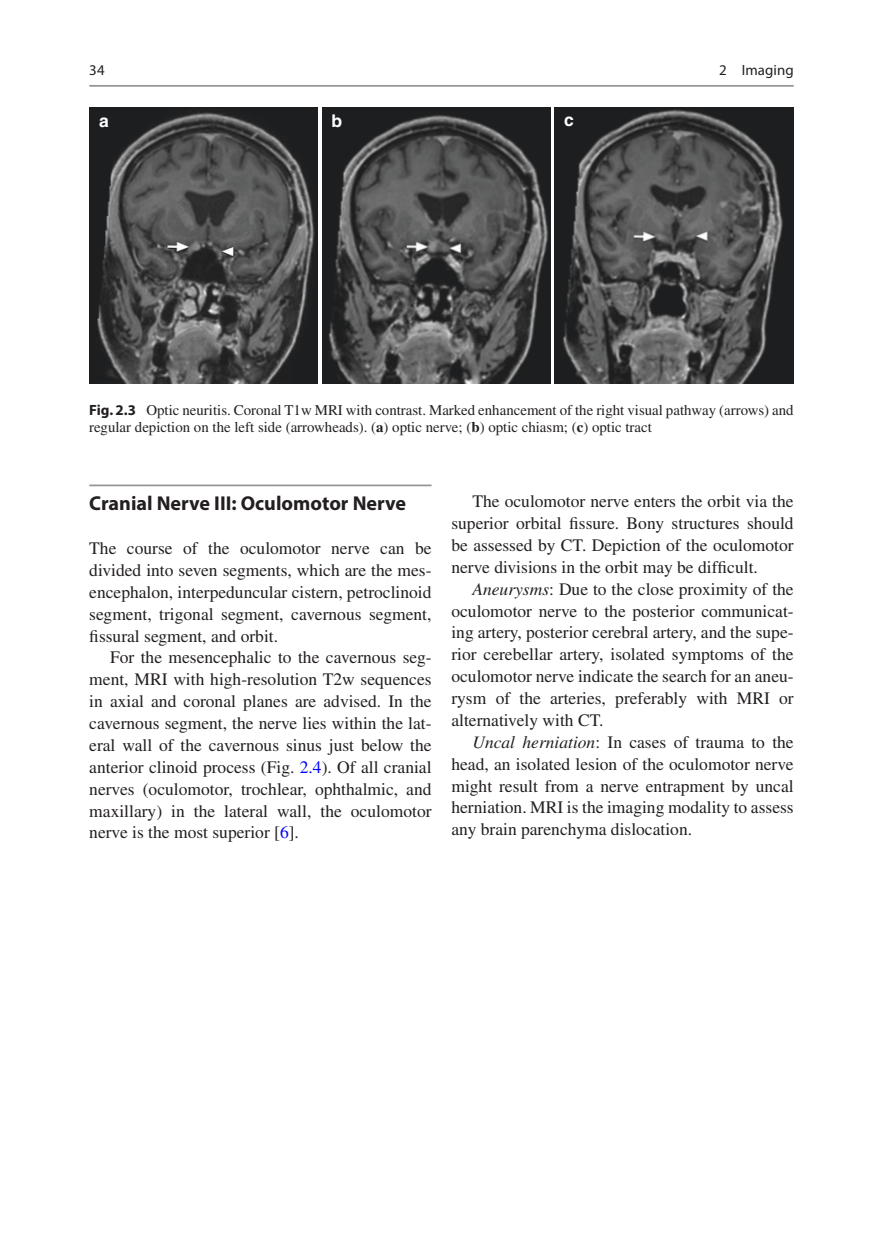
<style>
.page{position:relative;width:883px;height:1260px;background:#fff}
.page>*{position:absolute;margin:0;border:0;box-sizing:border-box;transform-origin:0 0}
._1_hd{font:700 20.12px "Myriad Pro";color:#231f20}
.Text{font:17.5px/21.9px "Times LT Std";color:#231f20;text-align:justify}
.Text_flush{font:17.5px/21.9px "Times LT Std";color:#231f20;text-align:justify}
.t1{font:700 17.5px "Helvetica";color:#fff}
.t2{font:14.88px/17.5px "Times LT Std";color:#231f20}
.t3{font:14.88px "Myriad Pro";letter-spacing:.005em;color:#231f20}
.s1{font-family:"Myriad Pro";font-weight:700}
.s2{font-weight:700}
.s3{color:#00f}
.s4{font-style:italic}
</style>
<div class="page">
<img style="left:90px;top:107px;width:228px;height:276px">
<img style="left:323px;top:107px;width:227px;height:276px">
<img style="left:555px;top:107px;width:238px;height:276px">
<hr style="left:89px;top:485px;width:343px;height:1px;background:#939598">
<hr style="left:89px;top:85px;width:705px;height:2px;background:#939598">
<p class="t3" style="left:89px;top:61px;width:17px">34</p>
<p class="t1" style="left:99px;top:110px;width:11px">a</p>
<p class="t1" style="left:331px;top:110px;width:12px">b</p>
<p class="t1" style="left:564px;top:110px;width:11px">c</p>
<p class="t3" style="left:719px;top:61px;width:76px">2 Imaging</p>
<p class="t2" style="left:89px;top:401px;width:706px"><span class="s1">Fig. 2.3</span> Optic neuritis. Coronal T1w MRI with contrast. Marked enhancement of the right visual pathway (arrows) and regular depiction on the left side (arrowheads). (<span class="s2">a</span>) optic nerve; (<span class="s2">b</span>) optic chiasm; (<span class="s2">c</span>) optic tract</p>
<h2 class="_1_hd" style="left:89px;top:490px;width:318px">Cranial Nerve III: Oculomotor Nerve</h2>
<p class="Text_flush" style="left:89px;top:537px;width:344px">The course of the oculomotor nerve can be divided into seven segments, which are the mes&shy;encephalon, interpeduncular cistern, petroclinoid segment, trigonal segment, cavernous segment, fissural segment, and orbit.</p>
<p class="Text" style="left:89px;top:647px;width:344px;text-indent:21px">For the mesencephalic to the cavernous seg&shy;ment, MRI with high-resolution T2w sequences in axial and coronal planes are advised. In the cavernous segment, the nerve lies within the lat&shy;eral wall of the cavernous sinus just below the anterior clinoid process (Fig. <span class="s3">2.4</span>). Of all cranial nerves (oculomotor, trochlear, ophthalmic, and maxillary) in the lateral wall, the oculomotor nerve is the most superior [<span class="s3">6</span>].</p>
<p class="Text" style="left:451px;top:490px;width:344px;text-indent:21px">The oculomotor nerve enters the orbit via the superior orbital fissure. Bony structures should be assessed by CT. Depiction of the oculomotor nerve divisions in the orbit may be difficult.</p>
<p class="Text" style="left:451px;top:578px;width:344px;text-indent:21px"><span class="s4">Aneurysms</span>: Due to the close proximity of the oculomotor nerve to the posterior communicat&shy;ing artery, posterior cerebral artery, and the supe&shy;rior cerebellar artery, isolated symptoms of the oculomotor nerve indicate the search for an aneu&shy;rysm of the arteries, preferably with MRI or alternatively with CT.</p>
<p class="Text" style="left:451px;top:731px;width:344px;text-indent:21px"><span class="s4">Uncal herniation</span>: In cases of trauma to the head, an isolated lesion of the oculomotor nerve might result from a nerve entrapment by uncal herniation. MRI is the imaging modality to assess any brain parenchyma dislocation.</p>
</div>
